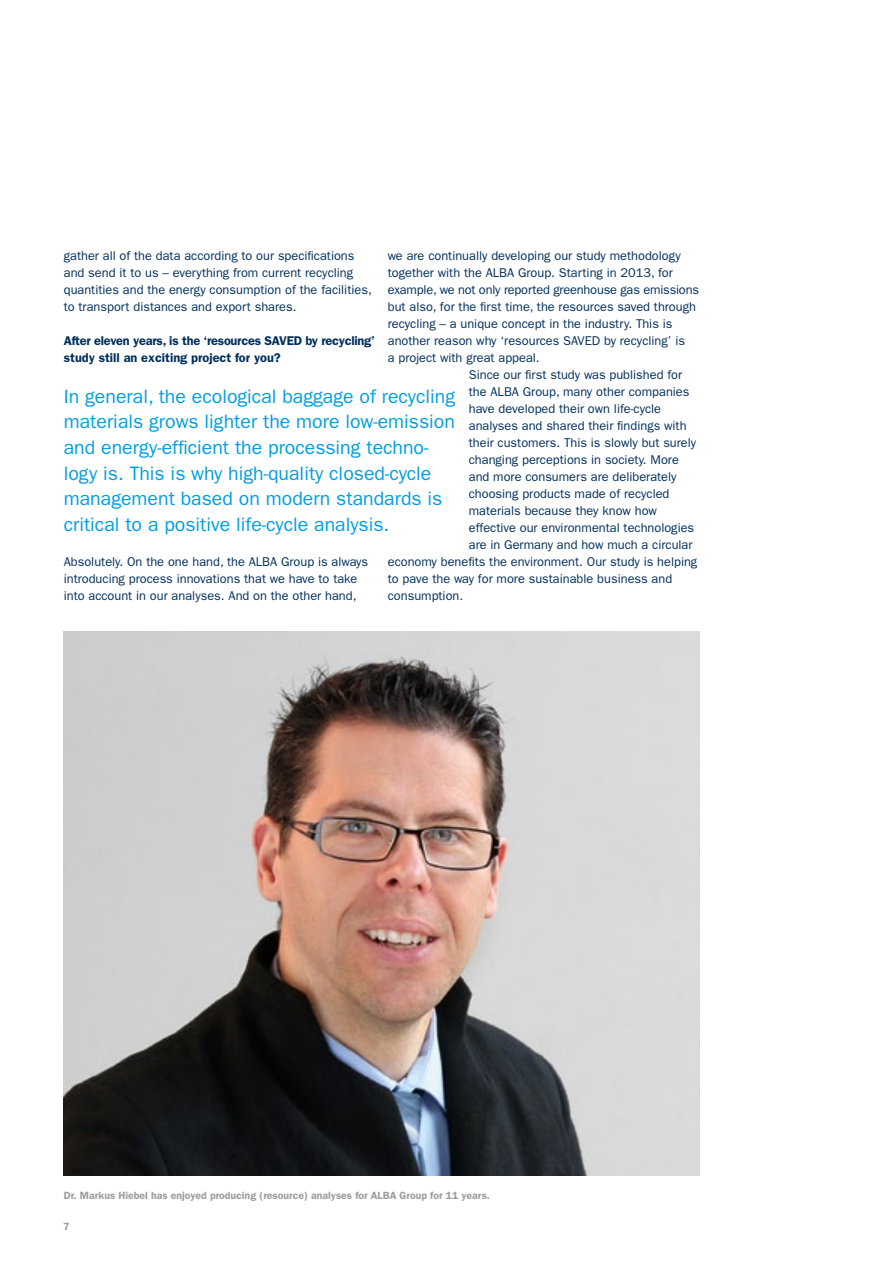
<style>
.page{position:relative;width:893px;height:1263px;background:#fff}
.page>*{position:absolute;margin:0;border:0;box-sizing:border-box;transform-origin:0 0}
.t1{font:19.5px/25.5px "ITC Franklin Gothic Std";color:#009ee3}
.t2{font:12.75px/17px "ITC Franklin Gothic Std";color:#002f5d}
.t3{font:600 12.75px/17px "ITC Franklin Gothic Std";letter-spacing:-.02em;color:#002f5d}
.t4{font:600 10.5px "ITC Franklin Gothic Std";color:#9c9d9d}
</style>
<div class="page">
<img style="left:64px;top:631px;width:635px;height:545px">
<p class="t2" style="left:64px;top:247px;width:310px">gather all of the data according to our specifications and send it to us – everything from current recycling quantities and the energy consumption of the facilities, to transport distances and export shares.</p>
<p class="t3" style="left:64px;top:332px;width:313px">After eleven years, is the ‘resources SAVED by recycling’ study still an exciting project for you?</p>
<p class="t2" style="left:388px;top:247px;width:294px">we are continually developing our study methodology</p>
<p class="t2" style="left:388px;top:264px;width:287px">together with the ALBA Group. Starting in 2013, for</p>
<p class="t2" style="left:388px;top:281px;width:313px">example, we not only reported greenhouse gas emissions</p>
<p class="t2" style="left:388px;top:298px;width:310px">but also, for the first time, the resources saved through</p>
<p class="t2" style="left:388px;top:315px;width:286px">recycling – a unique concept in the industry. This is</p>
<p class="t2" style="left:388px;top:332px;width:299px">another reason why ‘resources SAVED by recycling’ is</p>
<p class="t2" style="left:388px;top:349px;width:153px">a project with great appeal.</p>
<p class="t2" style="left:469px;top:366px;width:215px">Since our first study was published for</p>
<p class="t2" style="left:469px;top:383px;width:222px">the ALBA Group, many other companies</p>
<p class="t2" style="left:469px;top:400px;width:194px">have developed their own life-cycle</p>
<p class="t2" style="left:469px;top:417px;width:219px">analyses and shared their findings with</p>
<p class="t2" style="left:469px;top:434px;width:229px">their customers. This is slowly but surely</p>
<p class="t2" style="left:469px;top:451px;width:212px">changing perceptions in society. More</p>
<p class="t2" style="left:469px;top:468px;width:209px">and more consumers are deliberately</p>
<p class="t2" style="left:469px;top:485px;width:202px">choosing products made of recycled</p>
<p class="t2" style="left:469px;top:502px;width:190px">materials because they know how</p>
<p class="t2" style="left:469px;top:519px;width:227px">effective our environmental technologies</p>
<p class="t2" style="left:469px;top:536px;width:225px">are in Germany and how much a circular</p>
<p class="t2" style="left:388px;top:553px;width:311px">economy benefits the environment. Our study is helping</p>
<p class="t2" style="left:388px;top:570px;width:286px">to pave the way for more sustainable business and</p>
<p class="t2" style="left:388px;top:587px;width:77px">consumption.</p>
<p class="t1" style="left:64px;top:384px;width:393px">In general, the ecological baggage of recycling materials grows lighter the more low-emission and energy-efficient the processing techno&shy;logy is. This is why high-quality closed-cycle management based on modern standards is critical to a positive life-cycle analysis.</p>
<p class="t2" style="left:64px;top:553px;width:306px">Absolutely. On the one hand, the ALBA Group is always introducing process innovations that we have to take into account in our analyses. And on the other hand,</p>
<p class="t4" style="left:64px;top:1189px;width:428px">Dr. Markus Hiebel has enjoyed producing (resource) analyses for ALBA Group for 11 years.</p>
<p class="t4" style="left:63px;top:1220px;width:8px">7</p>
</div>
